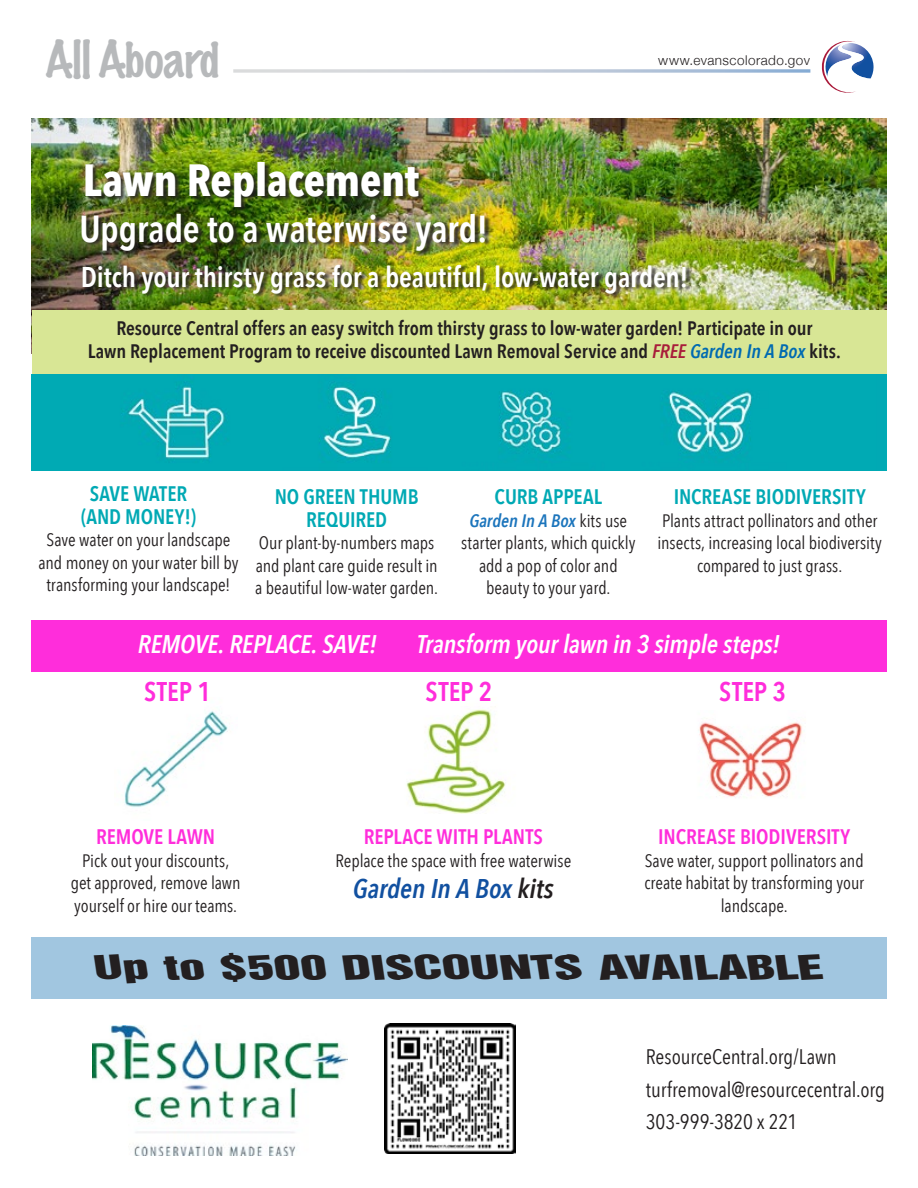
<style>
.page{position:relative;width:918px;height:1188px;background:#fff}
.page>*{position:absolute;margin:0;border:0;box-sizing:border-box;transform-origin:0 0}
.t1{font:100 46.5px "Marker Felt";letter-spacing:-.01em;color:#b7b9bb}
.t2{font:700 45px "Avenir Next Condensed";letter-spacing:-.01em;color:#fff}
.t3{font:43.5px "Childs Play Type 64";letter-spacing:.05em;color:#231f20}
.t4{font:600 37.5px "Avenir Next Condensed";letter-spacing:-.005em;color:#fff}
.t5{font:600 28.5px "Avenir Next Condensed";letter-spacing:-.005em;color:#fff}
.t6{font:italic 600 27px "Avenir Next Condensed";letter-spacing:-.005em;color:#1150a0}
.t7{font:600 27px "Avenir Next Condensed";letter-spacing:.005em;color:#ff2ddb}
.t8{font:italic 600 25.5px "Avenir Next Condensed";letter-spacing:-.005em;color:#fff}
.t9{font:21px/32.7px "Avenir Next Condensed";letter-spacing:-.005em;color:#231f20}
.t10{font:600 21px/22.5px "Avenir Next Condensed";letter-spacing:-.005em;color:#00a9b4;text-align:center}
.t11{font:600 21px "Avenir Next Condensed";letter-spacing:-.005em;color:#ff2ddb}
.t12{font:600 19.5px/22.5px "Avenir Next Condensed";letter-spacing:-.005em;color:#231f20;text-align:center}
.t13{font:18px/22.5px "Avenir Next Condensed";letter-spacing:-.005em;color:#231f20;text-align:center}
.t14{font:300 13.5px "Helvetica Neue";letter-spacing:.035em;color:#231f20}
.s1{font-style:italic;color:#a81d3a}
.s2{font-style:italic;color:#006ab1}
.s3{font-weight:600;font-style:italic;color:#1c75bc}
.s4{color:#231f20}
</style>
<div class="page">
<svg style="left:233px;top:69px;width:577px;height:4px;background:#c8d2de"></svg>
<svg style="left:821px;top:41px;width:53px;height:52px"></svg>
<img style="left:32px;top:118px;width:854px;height:192px">
<div style="left:31px;top:620px;width:856px;height:52px;background:#ff2ddb"></div>
<div style="left:32px;top:310px;width:854px;height:70px;background:#d8e695"></div>
<img style="left:31px;top:374px;width:856px;height:96px">
<img style="left:406px;top:709px;width:100px;height:105px">
<img style="left:699px;top:722px;width:104px;height:75px">
<img style="left:124px;top:711px;width:104px;height:97px">
<img style="left:92px;top:1025px;width:255px;height:130px">
<img style="left:385px;top:1023px;width:130px;height:131px">
<div style="left:83px;top:213px;width:408px;height:43px;background:#231f20;opacity:.85"></div>
<div style="left:86px;top:161px;width:339px;height:51px;background:#231f20;opacity:.85"></div>
<div style="left:83px;top:264px;width:609px;height:34px;background:#231f20;opacity:.85"></div>
<div style="left:31px;top:937px;width:856px;height:62px;background:#a1c6e0"></div>
<h1 class="t1" style="left:45px;top:23px;width:177px">All Aboard</h1>
<h2 class="t2" style="left:83px;top:152px;width:338px">Lawn Replacement</h2>
<h3 class="t4" style="left:79px;top:196px;width:410px">Upgrade to a waterwise yard!</h3>
<p class="t14" style="left:658px;top:50px;width:153px">www.evanscolorado.gov</p>
<h3 class="t5" style="left:81px;top:252px;width:609px">Ditch your thirsty grass for a beautiful, low-water garden!</h3>
<p class="t12" style="left:88px;top:317px;width:755px">Resource Central offers an easy switch from thirsty grass to low-water garden! Participate in our<br>Lawn Replacement Program to receive discounted Lawn Removal Service and <span class="s1">FREE</span> <span class="s2">Garden In A Box</span> kits.</p>
<p class="t10" style="left:81px;top:482px;width:116px">SAVE WATER (AND MONEY!)</p>
<p class="t13" style="left:39px;top:528px;width:201px">Save water on your landscape and money on your water bill by transforming your landscape!</p>
<p class="t10" style="left:275px;top:485px;width:145px">NO GREEN THUMB<br>REQUIRED</p>
<p class="t13" style="left:255px;top:531px;width:184px;text-align:left">Our plant-by-numbers maps and plant care guide result in a beautiful low-water garden.</p>
<p class="t10" style="left:495px;top:485px;width:109px">CURB APPEAL</p>
<p class="t13" style="left:461px;top:508px;width:176px"><span class="s3">Garden In A Box</span> kits use starter plants, which quickly add a pop of color and beauty to your yard.</p>
<p class="t10" style="left:674px;top:485px;width:194px">INCREASE BIODIVERSITY</p>
<p class="t13" style="left:658px;top:508px;width:226px">Plants attract pollinators and other insects, increasing local biodiversity compared to just grass.</p>
<h3 class="t8" style="left:138px;top:629px;width:241px">REMOVE. REPLACE. SAVE!</h3>
<h3 class="t8" style="left:417px;top:629px;width:365px">Transform your lawn in 3 simple steps!</h3>
<h3 class="t7" style="left:144px;top:669px;width:68px">STEP 1</h3>
<h3 class="t7" style="left:426px;top:669px;width:68px">STEP 2</h3>
<h3 class="t7" style="left:719px;top:669px;width:68px">STEP 3</h3>
<p class="t11" style="left:96px;top:819px;width:121px">REMOVE LAWN</p>
<p class="t13" style="left:71px;top:848px;width:172px">Pick out your discounts, get approved, remove lawn yourself or hire our teams.</p>
<p class="t11" style="left:364px;top:819px;width:181px">REPLACE WITH PLANTS</p>
<p class="t13" style="left:335px;top:848px;width:237px">Replace the space with free waterwise</p>
<h3 class="t6" style="left:353px;top:873px;width:202px">Garden In A Box <span class="s4">kits</span></h3>
<p class="t11" style="left:658px;top:819px;width:194px">INCREASE BIODIVERSITY</p>
<p class="t13" style="left:644px;top:848px;width:221px">Save water, support pollinators and create habitat by transforming your landscape.</p>
<h3 class="t3" style="left:96px;top:942px;width:728px">Up to $500 DISCOUNTS AVAILABLE</h3>
<p class="t9" style="left:646px;top:1039px;width:241px">ResourceCentral.org/Lawn turfremoval@resourcecentral.org<br>303-999-3820 x 221</p>
</div>
